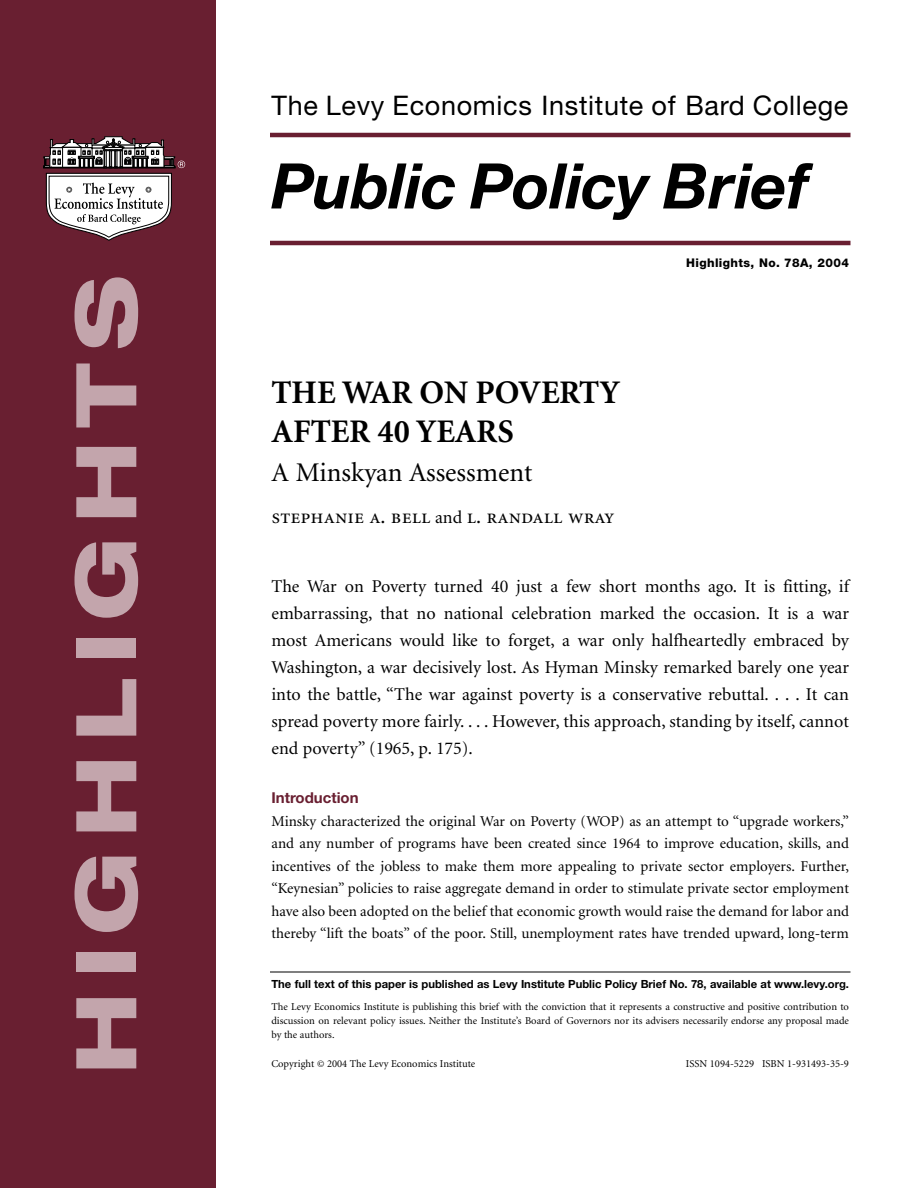
<style>
.page{position:relative;width:918px;height:1188px;background:#fff}
.page>*{position:absolute;margin:0;border:0;box-sizing:border-box;transform-origin:0 0}
.t1{font:800 expanded 84px "Helvetica Neue";letter-spacing:.16em;color:#c3a5ac}
.t2{font:italic 700 63px "Helvetica Neue";color:#000}
.t3{font:700 33px/39px "Minion";color:#000}
.t4{font:27px "Helvetica Neue";letter-spacing:.025em;color:#000}
.t5{font:27px "Minion";color:#000}
.t6{font:21px "Minion Exp";color:#000}
.t7{font:18px/27px "Minion";color:#000;text-align:justify}
.t8{font:15px/22.5px "Minion";color:#000;text-align:justify}
.t9{font:700 15px "Helvetica Neue";color:#691f31}
.t10{font:800 12px "Helvetica Neue";letter-spacing:.03em;color:#000}
.t11{font:700 11.25px "Helvetica Neue";color:#000}
.t12{font:10.5px/14.2px "Minion";color:#000;text-align:justify}
.s1{font-family:"Minion";font-size:18px}
</style>
<div class="page">
<div style="left:0;top:0;width:216px;height:1188px;background:#691f31"></div>
<hr style="left:270px;top:241px;width:580px;height:4px;background:#691f31">
<hr style="left:270px;top:133px;width:580px;height:4px;background:#691f31">
<svg style="left:43px;top:136px;width:142px;height:105px"></svg>
<hr style="left:270px;top:972px;width:580px;height:1px;background:#000">
<h1 class="t1" style="left:75px;top:1075px;width:801px;rotate:-90deg">HIGHLIGHTS</h1>
<h3 class="t4" style="left:272px;top:96px;width:578px">The Levy Economics Institute of Bard College</h3>
<h2 class="t2" style="left:272px;top:163px;width:539px">Public Policy Brief</h2>
<p class="t10" style="left:686px;top:258px;width:164px">Highlights, No. 78A, 2004</p>
<h3 class="t3" style="left:271px;top:376px;width:350px">THE WAR ON POVERTY<br>AFTER 40 YEARS</h3>
<h3 class="t5" style="left:271px;top:462px;width:262px">A Minskyan Assessment</h3>
<h3 class="t6" style="left:271px;top:503px;width:345px">stephanie a. bell <span class="s1">and</span> l. randall wray</h3>
<p class="t7" style="left:271px;top:574px;width:579px">The War on Poverty turned 40 just a few short months ago. It is fitting, if embarrassing, that no national celebration marked the occasion. It is a war most Americans would like to forget, a war only halfheartedly embraced by Washington, a war decisively lost. As Hyman Minsky remarked barely one year into the battle, “The war against poverty is a conservative rebuttal. . . . It can spread poverty more fairly. . . . However, this approach, standing by itself, cannot end poverty” (1965, p. 175).</p>
<p class="t9" style="left:271px;top:793px;width:89px">Introduction</p>
<p class="t8" style="left:271px;top:811px;width:579px">Minsky characterized the original War on Poverty (WOP) as an attempt to “upgrade workers,” and any number of programs have been created since 1964 to improve education, skills, and incentives of the jobless to make them more appealing to private sector employers. Further, “Keynesian” policies to raise aggregate demand in order to stimulate private sector employment have also been adopted on the belief that economic growth would raise the demand for labor and thereby “lift the boats” of the poor. Still, unemployment rates have trended upward, long-term</p>
<p class="t11" style="left:271px;top:980px;width:579px">The full text of this paper is published as Levy Institute Public Policy Brief No. 78, available at www.levy.org.</p>
<p class="t12" style="left:271px;top:1000px;width:579px">The Levy Economics Institute is publishing this brief with the conviction that it represents a constructive and positive contribution to discussion on relevant policy issues. Neither the Institute’s Board of Governors nor its advisers necessarily endorse any proposal made by the authors.</p>
<p class="t12" style="left:271px;top:1057px;width:205px">Copyright © 2004 The Levy Economics Institute</p>
<p class="t12" style="left:686px;top:1057px;width:165px">ISSN 1094-5229 ISBN 1-931493-35-9</p>
</div>
